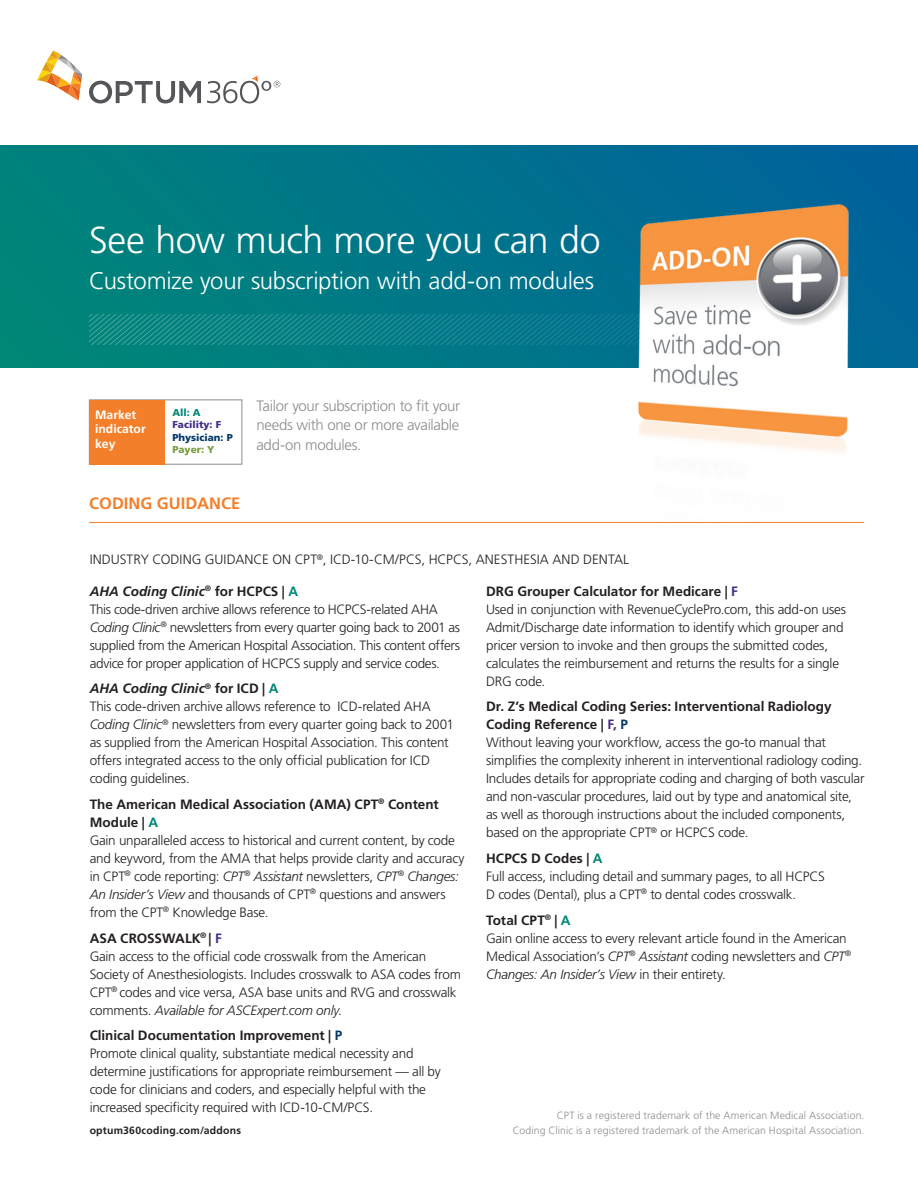
<style>
.page{position:relative;width:918px;height:1188px;background:#fff}
.page>*{position:absolute;margin:0;border:0;box-sizing:border-box;transform-origin:0 0}
.t1{font:300 37.5px "Frutiger LT Pro";letter-spacing:-.015em;color:#fff}
.t2{font:300 24px "Frutiger LT Pro";letter-spacing:-.01em;color:#fff}
.Paragraph_Style5{font:700 16.5px "Frutiger LT Pro";color:#f47f2a}
.Title__Header__2nd{font:300 15px/19.5px "Frutiger LT Pro";letter-spacing:-.02em;color:#8c8c8f;text-align:justify}
.Paragraph_Style2{font:300 13.5px/18px "Frutiger LT Pro";letter-spacing:-.015em;color:#231f20}
.Paragraph_Style4{font:300 13.5px/18px "Frutiger LT Pro";letter-spacing:-.02em;color:#231f20}
.Paragraph_Style7{font:300 13.5px/18px "Frutiger LT Pro";letter-spacing:-.015em;color:#231f20}
.Paragraph_Style9{font:300 13.5px/18px "Frutiger LT Pro";letter-spacing:-.02em;color:#231f20}
.Paragraph_Style6{font:300 13.5px/18px "Frutiger LT Pro";letter-spacing:-.025em;color:#231f20}
.Paragraph_Style4-2{font:300 13.5px "Frutiger LT Pro";letter-spacing:.005em;color:#231f20}
.Paragraph_Style3{font:700 12.15px/14.5px "Frutiger LT Pro";color:#fff}
.Body_Copy____SOURCE{font:300 10.5px/15px "Frutiger LT Pro";letter-spacing:.01em;color:#8c8c8f;text-align:right}
.Sign-off_footer{font:700 10.5px "Frutiger LT Pro";letter-spacing:.02em;color:#231f20}
.t3{font:900 10.05px "Frutiger LT Pro";color:#01386a}
.t4{font:900 10.05px "Frutiger LT Pro";color:#402b89}
.t5{font:900 10.05px "Frutiger LT Pro";color:#799c3d}
.t6{font:900 10.05px "Frutiger LT Pro";color:#008775}
.s1{font-weight:700;font-style:italic}
.s2{font-weight:700}
.s3{font-weight:700;color:#008775}
.s4{font-style:italic}
.s5{font-weight:700;color:#402b89}
.s6{font-weight:700;color:#01386a}
</style>
<div class="page">
<div style="left:0;top:146px;width:918px;height:222px;background:linear-gradient(to right,#008679,#00619d)"></div>
<svg style="left:89px;top:314px;width:531px;height:30px;background:#0c8189"></svg>
<div style="left:89px;top:400px;width:76px;height:64px;background:#f47f2a"></div>
<hr style="left:89px;top:522px;width:775px;height:1px;background:#f47f2a">
<svg style="left:37px;top:51px;width:45px;height:50px"></svg>
<svg style="left:89px;top:81px;width:112px;height:22px"></svg>
<svg style="left:207px;top:75px;width:73px;height:28px"></svg>
<img style="left:620px;top:189px;width:243px;height:264px">
<p class="t1" style="left:89px;top:218px;width:513px">See how much more you can do</p>
<p class="t2" style="left:89px;top:266px;width:506px">Customize your subscription with add-on modules</p>
<p class="Paragraph_Style3" style="left:95px;top:407px;width:52px">Market indicator key</p>
<p class="t6" style="left:172px;top:406px;width:30px">All: A</p>
<p class="t4" style="left:172px;top:418px;width:50px">Facility: F</p>
<p class="t3" style="left:172px;top:432px;width:62px">Physician: P</p>
<p class="t5" style="left:172px;top:444px;width:44px">Payer: Y</p>
<p class="Paragraph_Style5" style="left:89px;top:493px;width:153px">CODING GUIDANCE</p>
<p class="Title__Header__2nd" style="left:256px;top:396px;width:205px">Tailor your subscription to fit your needs with one or more available add-on modules.</p>
<p class="Paragraph_Style4-2" style="left:90px;top:552px;width:541px">INDUSTRY CODING GUIDANCE ON CPT<sup>®</sup>, ICD-10-CM/PCS, HCPCS, ANESTHESIA AND DENTAL</p>
<p class="Paragraph_Style6" style="left:90px;top:582px;width:372px"><span class="s1">AHA Coding Clinic</span><sup>®</sup> <span class="s2">for HCPCS |</span> <span class="s3">A<br></span>This code-driven archive allows reference to HCPCS-related AHA <span class="s4">Coding Clinic</span><sup>®</sup> newsletters from every quarter going back to 2001 as supplied from the American Hospital Association. This content offers advice for proper application of HCPCS supply and service codes.</p>
<p class="Paragraph_Style2" style="left:90px;top:680px;width:366px"><span class="s1">AHA Coding Clinic</span><sup>®</sup> <span class="s2">for ICD |</span> <span class="s3">A<br></span>This code-driven archive allows reference to ICD-related AHA <span class="s4">Coding Clinic</span><sup>®</sup> newsletters from every quarter going back to 2001 as supplied from the American Hospital Association. This content offers integrated access to the only official publication for ICD coding guidelines.</p>
<p class="Paragraph_Style7" style="left:90px;top:795px;width:376px"><span class="s2">The American Medical Association (AMA) CPT</span><sup>®</sup> <span class="s2">Content Module |</span> <span class="s3">A<br></span>Gain unparalleled access to historical and current content, by code and keyword, from the AMA that helps provide clarity and accuracy in CPT<sup>®</sup> code reporting: <span class="s4">CPT</span><sup>®</sup> <span class="s4">Assistant</span> newsletters, <span class="s4">CPT</span><sup>®</sup> <span class="s4">Changes:<br>An Insider’s View</span> and thousands of CPT<sup>®</sup> questions and answers from the CPT<sup>®</sup> Knowledge Base.</p>
<p class="Paragraph_Style2" style="left:90px;top:929px;width:373px"><span class="s2">ASA CROSSWALK</span><sup>®</sup> <span class="s2">|</span> <span class="s5">F<br></span>Gain access to the official code crosswalk from the American Society of Anesthesiologists. Includes crosswalk to ASA codes from CPT<sup>®</sup> codes and vice versa, ASA base units and RVG and crosswalk comments. <span class="s4">Available for ASCExpert.com only.</span></p>
<p class="Paragraph_Style4" style="left:90px;top:1026px;width:353px"><span class="s2">Clinical Documentation Improvement |</span> <span class="s6">P<br></span>Promote clinical quality, substantiate medical necessity and determine justifications for appropriate reimbursement — all by code for clinicians and coders, and especially helpful with the increased specificity required with ICD-10-CM/PCS.</p>
<p class="Paragraph_Style4" style="left:486px;top:582px;width:361px"><span class="s2">DRG Grouper Calculator for Medicare |</span> <span class="s5">F<br></span>Used in conjunction with RevenueCyclePro.com, this add-on uses Admit/Discharge date information to identify which grouper and pricer version to invoke and then groups the submitted codes, calculates the reimbursement and returns the results for a single DRG code.</p>
<p class="Paragraph_Style9" style="left:486px;top:698px;width:380px"><span class="s2">Dr. Z’s Medical Coding Series: Interventional Radiology Coding Reference |</span> <span class="s5">F,</span> <span class="s6">P<br></span>Without leaving your workflow, access the go-to manual that simplifies the complexity inherent in interventional radiology coding.<br>Includes details for appropriate coding and charging of both vascular and non-vascular procedures, laid out by type and anatomical site, as well as thorough instructions about the included components, based on the appropriate CPT<sup>®</sup> or HCPCS code.</p>
<p class="Paragraph_Style2" style="left:486px;top:849px;width:340px"><span class="s2">HCPCS D Codes |</span> <span class="s3">A<br></span>Full access, including detail and summary pages, to all HCPCS<br>D codes (Dental), plus a CPT<sup>®</sup> to dental codes crosswalk.</p>
<p class="Paragraph_Style7" style="left:486px;top:911px;width:366px"><span class="s2">Total CPT</span><sup>®</sup> <span class="s2">|</span> <span class="s3">A<br></span>Gain online access to every relevant article found in the American Medical Association’s <span class="s4">CPT</span><sup>®</sup> <span class="s4">Assistant</span> coding newsletters and <span class="s4">CPT</span><sup>® </sup><span class="s4">Changes: An Insider’s View</span> in their entirety.</p>
<p class="Body_Copy____SOURCE" style="left:513px;top:1108px;width:353px">CPT is a registered trademark of the American Medical Association.<br>Coding Clinic is a registered trademark of the American Hospital Association.</p>
<p class="Sign-off_footer" style="left:90px;top:1124px;width:153px">optum360coding.com/addons</p>
</div>
